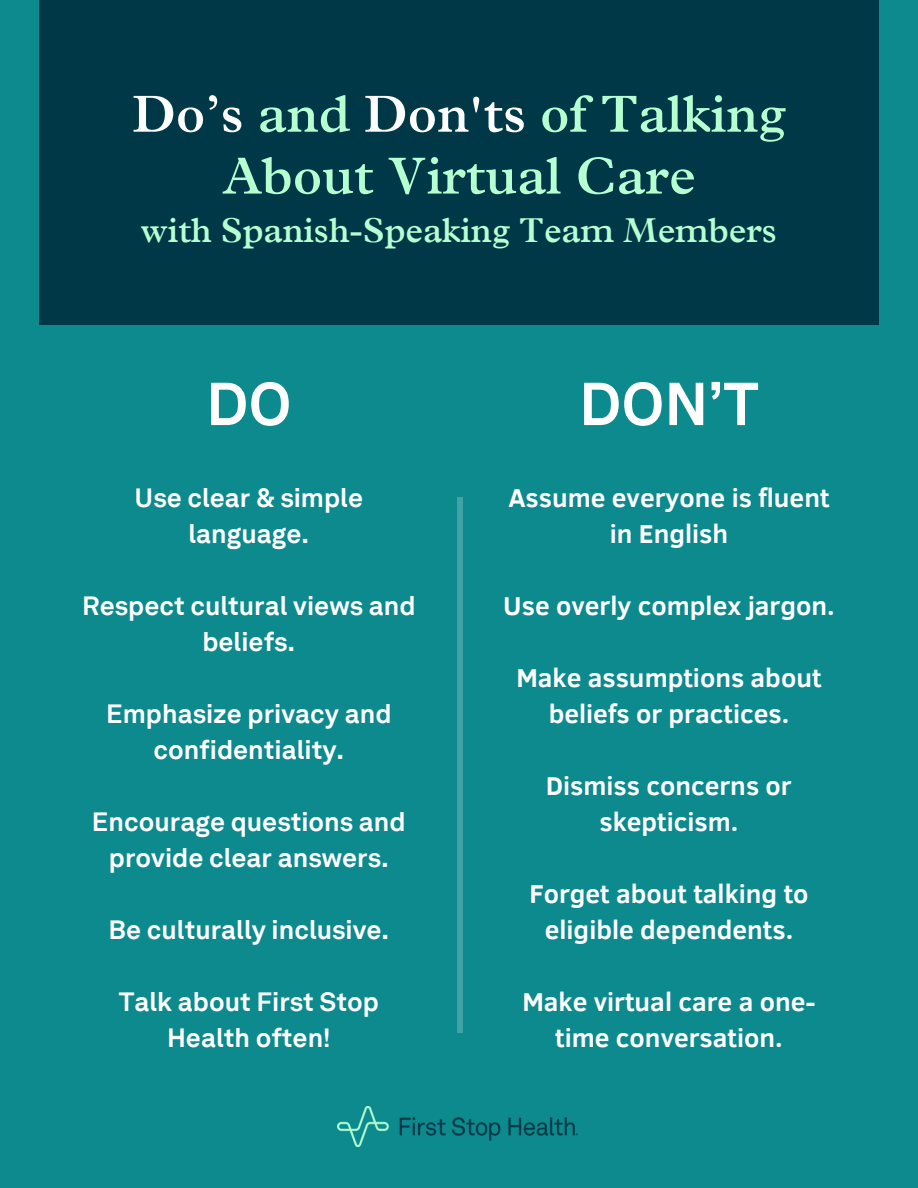
<style>
.page{position:relative;width:918px;height:1188px;background:#0c8a8d}
.page>*{position:absolute;margin:0;border:0;box-sizing:border-box;transform-origin:0 0}
.t1{font:700 59.7px "Akkurat LLTT";color:#fff}
.t2{font:600 52.5px/61.8px "Plantin MT Pro";color:#b5ffd1;text-align:center}
.t3{font:600 34.5px "Plantin MT Pro";color:#b5ffd1}
.t4{font:700 26.4px/36px "Clear Sans";color:#fff;text-align:center}
.t5{font:700 26.4px/36px "Akkurat LLTT";color:#fff;text-align:center}
.s1{color:#fff}
</style>
<div class="page">
<div style="left:39px;top:0;width:840px;height:325px;background:#003848"></div>
<div style="left:458px;top:498px;width:5px;height:535px;background:#41a3a6"></div>
<img style="left:338px;top:1106px;width:239px;height:41px">
<h2 class="t2" style="left:132px;top:91px;width:655px"><span class="s1">Do’s</span> and <span class="s1">Don'ts</span> of Talking<br>About Virtual Care</h2>
<h2 class="t3" style="left:141px;top:218px;width:638px">with Spanish-Speaking Team Members</h2>
<h1 class="t1" style="left:206px;top:368px;width:87px">DO</h1>
<h1 class="t1" style="left:579px;top:368px;width:181px">DON’T</h1>
<p class="t5" style="left:135px;top:480px;width:230px">Use clear &amp; simple language.</p>
<p class="t5" style="left:82px;top:588px;width:335px">Respect cultural views and beliefs.</p>
<p class="t5" style="left:106px;top:696px;width:287px">Emphasize privacy and confidentiality.</p>
<p class="t5" style="left:92px;top:804px;width:315px">Encourage questions and provide clear answers.</p>
<p class="t5" style="left:108px;top:912px;width:282px">Be culturally inclusive.</p>
<p class="t5" style="left:119px;top:984px;width:262px">Talk about First Stop<br>Health often!</p>
<p class="t4" style="left:508px;top:479px;width:323px">Assume everyone is fluent in English</p>
<p class="t4" style="left:503px;top:587px;width:333px">Use overly complex jargon.</p>
<p class="t4" style="left:516px;top:659px;width:307px">Make assumptions about beliefs or practices.</p>
<p class="t4" style="left:546px;top:767px;width:247px">Dismiss concerns or skepticism.</p>
<p class="t4" style="left:529px;top:875px;width:281px">Forget about talking to eligible dependents.</p>
<p class="t4" style="left:522px;top:983px;width:295px">Make virtual care a one&shy;time conversation.</p>
</div>
